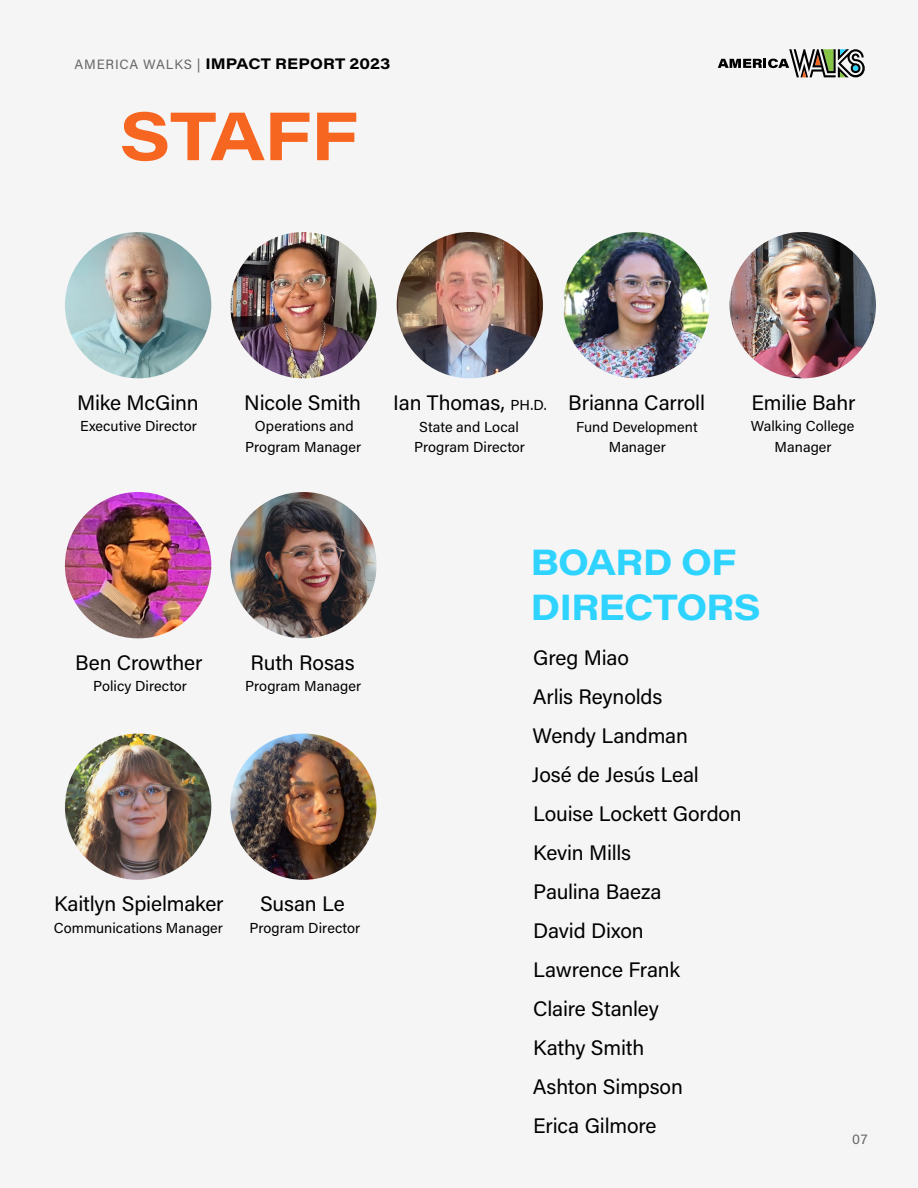
<style>
.page{position:relative;width:918px;height:1188px;background:#fff}
.page>*{position:absolute;margin:0;border:0;box-sizing:border-box;transform-origin:0 0}
.t1{font:700 67.5px "Acumin Pro Wide";letter-spacing:-.01em;color:#f76620}
.t2{font:700 36px/45px "Acumin Pro Wide";letter-spacing:-.025em;color:#2ed4ff}
.t3{font:21px/39px "Acumin Pro";letter-spacing:-.005em;color:#000}
.t4{font:700 15px "Acumin Pro Wide";letter-spacing:.005em;color:#000}
.t5{font:14.4px/20.5px "Acumin Pro";color:#000;text-align:center}
.t6{font:13.5px "Acumin Pro";color:#666}
.s1{font-family:"Acumin Pro";font-weight:400;font-size:13.5px;color:#666}
.s2{font-size:14.4px}
</style>
<div class="page">
<svg style="left:718px;top:49px;width:147px;height:28px"></svg>
<img style="left:65px;top:232px;width:146px;height:146px;border-radius:73px">
<img style="left:230px;top:492px;width:147px;height:146px;border-radius:73px">
<img style="left:65px;top:734px;width:146px;height:146px;border-radius:73px">
<img style="left:730px;top:232px;width:146px;height:146px;border-radius:73px">
<img style="left:230px;top:232px;width:147px;height:146px;border-radius:73px">
<img style="left:65px;top:492px;width:146px;height:146px;border-radius:73px">
<img style="left:230px;top:734px;width:147px;height:146px;border-radius:73px">
<img style="left:563px;top:232px;width:147px;height:146px;border-radius:73px">
<img style="left:397px;top:232px;width:146px;height:146px;border-radius:73px">
<p class="t4" style="left:75px;top:53px;width:318px"><span class="s1">AMERICA WALKS |</span> IMPACT REPORT 2023</p>
<h1 class="t1" style="left:121px;top:87px;width:239px">STAFF</h1>
<p class="t3" style="left:77px;top:382px;width:123px">Mike McGinn</p>
<p class="t5" style="left:80px;top:415px;width:118px">Executive Director</p>
<p class="t3" style="left:244px;top:382px;width:118px">Nicole Smith</p>
<p class="t5" style="left:245px;top:415px;width:118px">Operations and<br>Program Manager</p>
<p class="t3" style="left:393px;top:382px;width:155px">Ian Thomas, <span class="s2">PH.D.</span></p>
<p class="t5" style="left:414px;top:416px;width:112px">State and Local<br>Program Director</p>
<p class="t3" style="left:568px;top:382px;width:138px">Brianna Carroll</p>
<p class="t5" style="left:576px;top:416px;width:123px">Fund Development<br>Manager</p>
<p class="t3" style="left:752px;top:382px;width:105px">Emilie Bahr</p>
<p class="t5" style="left:751px;top:415px;width:105px">Walking College<br>Manager</p>
<p class="t3" style="left:75px;top:642px;width:129px">Ben Crowther</p>
<p class="t5" style="left:93px;top:675px;width:95px">Policy Director</p>
<p class="t3" style="left:250px;top:642px;width:106px">Ruth Rosas</p>
<p class="t5" style="left:245px;top:675px;width:118px">Program Manager</p>
<p class="t3" style="left:54px;top:883px;width:171px">Kaitlyn Spielmaker</p>
<p class="t5" style="left:54px;top:917px;width:171px">Communications Manager</p>
<p class="t3" style="left:260px;top:883px;width:86px">Susan Le</p>
<p class="t5" style="left:249px;top:917px;width:112px">Program Director</p>
<h2 class="t2" style="left:531px;top:538px;width:232px">BOARD OF<br>DIRECTORS</h2>
<p class="t3" style="left:532px;top:638px;width:212px">Greg Miao<br>Arlis Reynolds<br>Wendy Landman<br>José de Jesús Leal<br>Louise Lockett Gordon<br>Kevin Mills<br>Paulina Baeza<br>David Dixon<br>Lawrence Frank<br>Claire Stanley<br>Kathy Smith<br>Ashton Simpson<br>Erica Gilmore</p>
<p class="t6" style="left:852px;top:1130px;width:17px">07</p>
</div>
